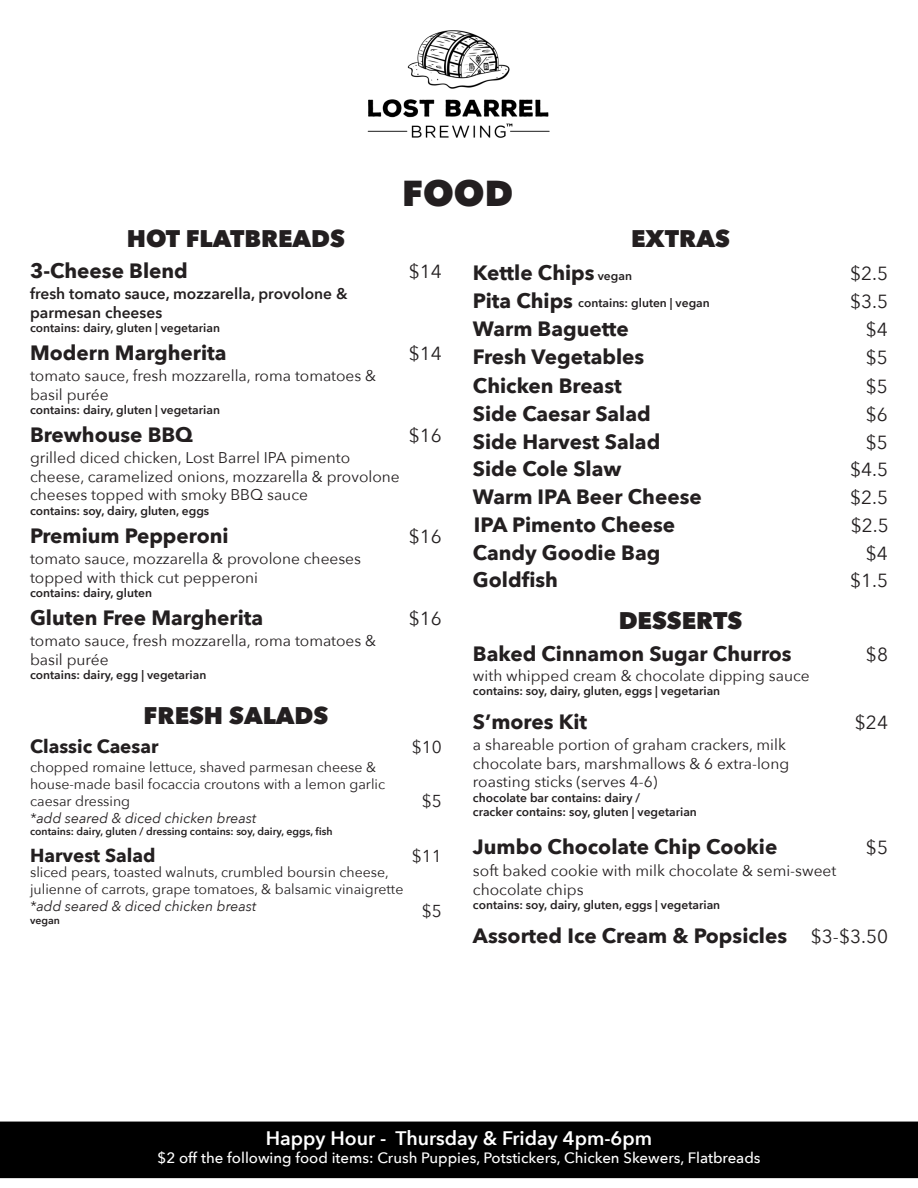
<style>
.page{position:relative;width:918px;height:1188px;background:#fff}
.page>*{position:absolute;margin:0;border:0;box-sizing:border-box;transform-origin:0 0}
.t1{font:800 36px "Avenir Next";color:#231f20}
.Headerrr{font:800 24px "Avenir Next";color:#231f20}
.Name{font:700 20.7px "Avenir Next";color:#231f20}
.desc{font:600 19.5px "Avenir Next";color:#fff}
.Name-2{font:18.9px "Avenir Next";color:#231f20}
.Name-3{font:700 18.75px "Avenir Next";color:#231f20}
.Name-4{font:17.25px "Avenir Next";color:#231f20}
.IBU{font:15.45px/18.6px "Avenir Next";color:#231f20}
.Description{font:15.45px/18.6px "Avenir Next";color:#231f20}
.Description-2{font:600 15.45px/18.6px "Avenir Next";color:#231f20}
.desc-2{font:500 15px "Avenir Next";color:#fff}
.IBU-2{font:14.1px/17px "Avenir Next";color:#231f20}
.IBU-3{font:italic 14.1px "Avenir Next";color:#231f20}
.IBU-4{font:600 12px "Avenir Next";color:#231f20}
.Description-3{font:600 12px "Avenir Next";color:#231f20}
.IBU-5{font:600 10.5px "Avenir Next";color:#231f20}
.s1{font-weight:400;font-size:18.9px}
</style>
<div class="page">
<div style="left:1px;top:1122px;width:916px;height:55px;background:#000"></div>
<div style="left:0;top:1122px;width:918px;height:56px;border:2px solid #000"></div>
<img style="left:367px;top:30px;width:183px;height:108px">
<p class="t1" style="left:402px;top:171px;width:112px">FOOD</p>
<p class="Headerrr" style="left:127px;top:224px;width:220px">HOT FLATBREADS</p>
<p class="Name" style="left:30px;top:253px;width:159px">3-Cheese Blend</p>
<p class="Name-2" style="left:409px;top:256px;width:35px">$14</p>
<p class="Description-2" style="left:30px;top:284px;width:319px">fresh tomato sauce, mozzarella, provolone &amp; parmesan cheeses</p>
<p class="Description-3" style="left:30px;top:318px;width:192px">contains: dairy, gluten | vegetarian</p>
<p class="Name" style="left:30px;top:335px;width:198px">Modern Margherita</p>
<p class="Name-2" style="left:409px;top:338px;width:35px">$14</p>
<p class="IBU" style="left:30px;top:366px;width:348px">tomato sauce, fresh mozzarella, roma tomatoes &amp; basil purée</p>
<p class="IBU-4" style="left:30px;top:400px;width:192px">contains: dairy, gluten | vegetarian</p>
<p class="Name" style="left:30px;top:417px;width:165px">Brewhouse BBQ</p>
<p class="Name-2" style="left:409px;top:420px;width:35px">$16</p>
<p class="Description" style="left:30px;top:448px;width:371px">grilled diced chicken, Lost Barrel IPA pimento cheese, caramelized onions, mozzarella &amp; provolone cheeses topped with smoky BBQ sauce</p>
<p class="IBU-4" style="left:30px;top:500px;width:181px">contains: soy, dairy, gluten, eggs</p>
<p class="Name" style="left:30px;top:518px;width:200px">Premium Pepperoni</p>
<p class="Name-2" style="left:409px;top:521px;width:35px">$16</p>
<p class="Description" style="left:30px;top:549px;width:333px">tomato sauce, mozzarella &amp; provolone cheeses topped with thick cut pepperoni</p>
<p class="Description-3" style="left:30px;top:582px;width:123px">contains: dairy, gluten</p>
<p class="Name" style="left:30px;top:600px;width:235px">Gluten Free Margherita</p>
<p class="Name-2" style="left:409px;top:603px;width:35px">$16</p>
<p class="IBU" style="left:30px;top:631px;width:348px">tomato sauce, fresh mozzarella, roma tomatoes &amp; basil purée</p>
<p class="IBU-4" style="left:30px;top:664px;width:178px">contains: dairy, egg | vegetarian</p>
<p class="Headerrr" style="left:144px;top:701px;width:186px">FRESH SALADS</p>
<p class="Name-3" style="left:30px;top:731px;width:130px">Classic Caesar</p>
<p class="Name-4" style="left:412px;top:733px;width:32px">$10</p>
<p class="IBU-2" style="left:30px;top:758px;width:357px">chopped romaine lettuce, shaved parmesan cheese &amp; house-made basil focaccia croutons with a lemon garlic caesar dressing</p>
<p class="IBU-3" style="left:30px;top:806px;width:228px">*add seared &amp; diced chicken breast</p>
<p class="IBU-5" style="left:30px;top:823px;width:304px">contains: dairy, gluten / dressing contains: soy, dairy, eggs, fish</p>
<p class="Name-3" style="left:30px;top:839px;width:127px">Harvest Salad</p>
<p class="Name-4" style="left:412px;top:841px;width:32px">$11</p>
<p class="IBU-2" style="left:30px;top:863px;width:375px">sliced pears, toasted walnuts, crumbled boursin cheese, julienne of carrots, grape tomatoes, &amp; balsamic vinaigrette</p>
<p class="IBU-3" style="left:30px;top:894px;width:228px">*add seared &amp; diced chicken breast</p>
<p class="IBU-5" style="left:30px;top:911px;width:31px">vegan</p>
<p class="Name-4" style="left:422px;top:786px;width:22px">$5</p>
<p class="Name-4" style="left:422px;top:896px;width:22px">$5</p>
<p class="Headerrr" style="left:631px;top:224px;width:100px">EXTRAS</p>
<p class="Name" style="left:473px;top:255px;width:123px">Kettle Chips</p>
<p class="IBU-4" style="left:598px;top:265px;width:36px">vegan</p>
<p class="Name-2" style="left:850px;top:257px;width:39px">$2.5</p>
<p class="Name" style="left:473px;top:283px;width:102px">Pita Chips</p>
<p class="IBU-4" style="left:578px;top:293px;width:133px">contains: gluten | vegan</p>
<p class="Name-2" style="left:850px;top:286px;width:39px">$3.5</p>
<p class="Name" style="left:473px;top:311px;width:158px">Warm Baguette</p>
<p class="Name-2" style="left:866px;top:313px;width:24px">$4</p>
<p class="Name" style="left:473px;top:339px;width:173px">Fresh Vegetables</p>
<p class="Name-2" style="left:866px;top:342px;width:24px">$5</p>
<p class="Name" style="left:473px;top:368px;width:150px">Chicken Breast</p>
<p class="Name-2" style="left:866px;top:370px;width:24px">$5</p>
<p class="Name" style="left:473px;top:396px;width:179px">Side Caesar Salad</p>
<p class="Name-2" style="left:866px;top:398px;width:24px">$6</p>
<p class="Name" style="left:473px;top:451px;width:150px">Side Cole Slaw</p>
<p class="Name-2" style="left:850px;top:454px;width:39px">$4.5</p>
<p class="Name" style="left:473px;top:479px;width:230px">Warm IPA Beer Cheese</p>
<p class="Name-2" style="left:850px;top:482px;width:39px">$2.5</p>
<p class="Name" style="left:474px;top:507px;width:203px">IPA Pimento Cheese</p>
<p class="Name-2" style="left:851px;top:509px;width:39px">$2.5</p>
<p class="Name" style="left:473px;top:534px;width:189px">Candy Goodie Bag</p>
<p class="Name-2" style="left:866px;top:537px;width:24px">$4</p>
<p class="Name" style="left:473px;top:423px;width:189px">Side Harvest Salad</p>
<p class="Name-2" style="left:866px;top:426px;width:24px">$5</p>
<p class="Name" style="left:473px;top:562px;width:87px">Goldfish</p>
<p class="Name-2" style="left:850px;top:565px;width:39px">$1.5</p>
<p class="Headerrr" style="left:619px;top:606px;width:125px">DESSERTS</p>
<p class="Name" style="left:473px;top:635px;width:320px">Baked Cinnamon Sugar Churros</p>
<p class="Name-2" style="left:866px;top:638px;width:24px">$8</p>
<p class="IBU" style="left:473px;top:665px;width:338px">with whipped cream &amp; chocolate dipping sauce</p>
<p class="IBU-4" style="left:473px;top:680px;width:249px">contains: soy, dairy, gluten, eggs | vegetarian</p>
<p class="Name" style="left:473px;top:704px;width:116px">S’mores Kit</p>
<p class="Name-2" style="left:855px;top:707px;width:35px">$24</p>
<p class="IBU" style="left:473px;top:735px;width:318px">a shareable portion of graham crackers, milk chocolate bars, marshmallows &amp; 6 extra-long roasting sticks (serves 4-6)</p>
<p class="IBU-4" style="left:473px;top:787px;width:169px">chocolate bar contains: dairy /</p>
<p class="IBU-4" style="left:473px;top:802px;width:225px">cracker contains: soy, gluten | vegetarian</p>
<p class="Name" style="left:473px;top:829px;width:306px">Jumbo Chocolate Chip Cookie</p>
<p class="Name-2" style="left:866px;top:832px;width:24px">$5</p>
<p class="IBU" style="left:473px;top:861px;width:365px">soft baked cookie with milk chocolate &amp; semi-sweet chocolate chips</p>
<p class="IBU-4" style="left:473px;top:895px;width:249px">contains: soy, dairy, gluten, eggs | vegetarian</p>
<p class="Name" style="left:473px;top:918px;width:417px">Assorted Ice Cream &amp; Popsicles <span class="s1">$3-$3.50</span></p>
<p class="desc" style="left:266px;top:1122px;width:388px">Happy Hour - Thursday &amp; Friday 4pm-6pm</p>
<p class="desc-2" style="left:157px;top:1146px;width:605px">$2 off the following food items: Crush Puppies, Potstickers, Chicken Skewers, Flatbreads</p>
</div>
